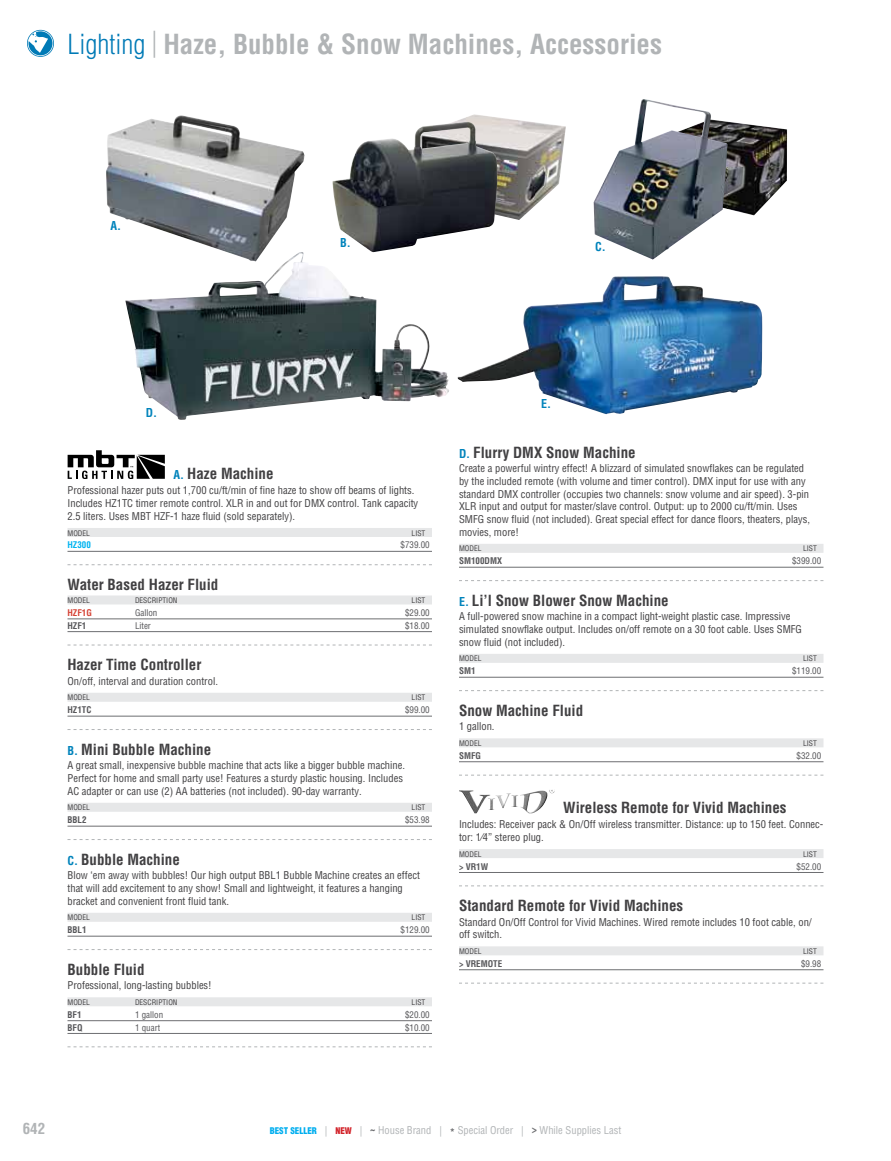
<style>
.page{position:relative;width:891px;height:1161px;background:#fff}
.page>*{position:absolute;margin:0;border:0;box-sizing:border-box;transform-origin:0 0}
.t1{font:700 condensed 27px "Helvetica LT Std";color:#b1b4b6}
.t2{font:700 condensed 15px "Helvetica LT Std";color:#414042}
.t3{font:700 condensed 15px "Helvetica LT Std";color:#b1b4b6}
.t4{font:700 condensed 12px "Helvetica LT Std";color:#0083bb}
.t5{font:condensed 10.5px/12.8px "Helvetica LT Std";color:#414042}
.t6{font:condensed 10.5px "Helvetica LT Std";color:#b1b4b6}
.t7{font:condensed 9px "Helvetica LT Std";color:#565659}
.t8{font:700 condensed 9px "Helvetica LT Std";color:#565659}
.t9{font:700 condensed 9px "Helvetica LT Std";color:#00b3f0}
.t10{font:700 condensed 9px "Helvetica LT Std";color:#d54134}
.t11{font:condensed 7.5px "Helvetica LT Std";color:#414042}
.s1{font-weight:300;color:#007ab6}
.s2{font-weight:300}
.s3{font-size:12px;color:#0083bb}
.s4{font-weight:900;font-size:9px;color:#00aeef}
.s5{font-weight:900;font-size:9px;color:#d2232a}
.s6{font-weight:700;color:#6d6e71}
</style>
<div class="page">
<svg style="left:27px;top:30px;width:27px;height:27px"></svg>
<img style="left:454px;top:114px;width:112px;height:106px">
<img style="left:332px;top:122px;width:165px;height:130px">
<img style="left:125px;top:252px;width:324px;height:168px">
<img style="left:457px;top:276px;width:305px;height:139px">
<svg style="left:68px;top:450px;width:97px;height:29px"></svg>
<div style="left:68px;top:528px;width:364px;height:9px;background:#e6e7e8"></div>
<hr style="left:68px;top:551px;width:364px;height:1px;background:#6d6e71">
<svg style="left:68px;top:564px;width:364px;height:1px"></svg>
<div style="left:68px;top:595px;width:364px;height:9px;background:#e6e7e8"></div>
<hr style="left:68px;top:619px;width:364px;height:1px;background:#6d6e71">
<hr style="left:68px;top:631px;width:364px;height:1px;background:#6d6e71">
<svg style="left:68px;top:645px;width:364px;height:1px"></svg>
<div style="left:68px;top:693px;width:364px;height:9px;background:#e6e7e8"></div>
<hr style="left:68px;top:716px;width:364px;height:1px;background:#6d6e71">
<svg style="left:68px;top:729px;width:364px;height:1px"></svg>
<div style="left:68px;top:803px;width:364px;height:9px;background:#e6e7e8"></div>
<hr style="left:68px;top:826px;width:364px;height:1px;background:#6d6e71">
<svg style="left:68px;top:839px;width:364px;height:1px"></svg>
<div style="left:68px;top:913px;width:364px;height:9px;background:#e6e7e8"></div>
<hr style="left:68px;top:936px;width:364px;height:1px;background:#6d6e71">
<svg style="left:68px;top:949px;width:364px;height:1px"></svg>
<div style="left:68px;top:997px;width:364px;height:9px;background:#e6e7e8"></div>
<hr style="left:68px;top:1020px;width:364px;height:1px;background:#6d6e71">
<hr style="left:68px;top:1033px;width:364px;height:1px;background:#6d6e71">
<svg style="left:68px;top:1046px;width:364px;height:1px"></svg>
<div style="left:459px;top:544px;width:365px;height:9px;background:#e6e7e8"></div>
<hr style="left:459px;top:567px;width:365px;height:1px;background:#6d6e71">
<svg style="left:459px;top:580px;width:365px;height:1px"></svg>
<div style="left:459px;top:654px;width:365px;height:9px;background:#e6e7e8"></div>
<hr style="left:459px;top:677px;width:365px;height:1px;background:#6d6e71">
<svg style="left:459px;top:690px;width:365px;height:1px"></svg>
<div style="left:459px;top:738px;width:365px;height:9px;background:#e6e7e8"></div>
<hr style="left:459px;top:761px;width:365px;height:1px;background:#6d6e71">
<svg style="left:459px;top:775px;width:365px;height:1px"></svg>
<img style="left:459px;top:790px;width:96px;height:23px">
<div style="left:459px;top:849px;width:365px;height:9px;background:#e6e7e8"></div>
<hr style="left:459px;top:872px;width:365px;height:1px;background:#6d6e71">
<svg style="left:459px;top:886px;width:365px;height:1px"></svg>
<div style="left:459px;top:946px;width:365px;height:9px;background:#e6e7e8"></div>
<hr style="left:459px;top:970px;width:365px;height:1px;background:#6d6e71">
<svg style="left:459px;top:983px;width:365px;height:1px"></svg>
<img style="left:728px;top:121px;width:59px;height:94px">
<img style="left:594px;top:99px;width:134px;height:161px">
<img style="left:106px;top:115px;width:199px;height:146px">
<h1 class="t1" style="left:68px;top:27px;width:596px"><span class="s1">Lighting</span> <span class="s2">|</span> Haze, Bubble &amp; Snow Machines, Accessories</h1>
<p class="t4" style="left:110px;top:218px;width:12px">a.</p>
<p class="t4" style="left:340px;top:235px;width:12px">b.</p>
<p class="t4" style="left:595px;top:239px;width:12px">c.</p>
<p class="t4" style="left:146px;top:405px;width:13px">d.</p>
<h2 class="t2" style="left:174px;top:465px;width:101px"><span class="s3">A.</span> Haze Machine</h2>
<p class="t5" style="left:68px;top:484px;width:352px">Professional hazer puts out 1,700 cu/ft/min of fine haze to show off beams of lights.<br>I ncludes HZ1TC timer remote control. XLR in and out for DMX control. Tank capacity<br>2.5 liters. Uses MBTHZF-1 haze fluid (sold separately).</p>
<p class="t11" style="left:68px;top:528px;width:9px">Model</p>
<p class="t11" style="left:412px;top:528px;width:15px">List</p>
<p class="t9" style="left:68px;top:540px;width:25px">HZ300</p>
<p class="t7" style="left:400px;top:540px;width:31px">$739.00</p>
<h2 class="t2" style="left:68px;top:575px;width:152px">Water Based Hazer Fluid</h2>
<p class="t11" style="left:68px;top:596px;width:11px">Model</p>
<p class="t11" style="left:135px;top:596px;width:10px">Descr</p>
<p class="t11" style="left:156px;top:596px;width:23px">iption</p>
<p class="t11" style="left:412px;top:596px;width:15px">List</p>
<p class="t10" style="left:68px;top:607px;width:26px">HZF1G</p>
<p class="t7" style="left:135px;top:607px;width:24px">Gallon</p>
<p class="t7" style="left:405px;top:607px;width:26px">$29.00</p>
<p class="t8" style="left:68px;top:620px;width:20px">HZF1</p>
<p class="t7" style="left:135px;top:620px;width:17px">Liter</p>
<p class="t7" style="left:405px;top:620px;width:26px">$18.00</p>
<h2 class="t2" style="left:68px;top:656px;width:135px">Hazer Time Controller</h2>
<p class="t5" style="left:68px;top:674px;width:152px">On/off, interval and duration control.</p>
<p class="t11" style="left:68px;top:693px;width:9px">Model</p>
<p class="t11" style="left:412px;top:693px;width:15px">List</p>
<p class="t8" style="left:68px;top:704px;width:25px">HZ1TC</p>
<p class="t7" style="left:405px;top:704px;width:26px">$99.00</p>
<h2 class="t2" style="left:68px;top:740px;width:145px"><span class="s3">b.</span> Mini Bubble Machine</h2>
<p class="t5" style="left:68px;top:759px;width:339px">A great small, inexpensive bubble machine that acts like a bigger bubble machine.<br>Perfect for home and small party use! Features a sturdy plastic housing. I ncludes<br>AC adapter or can use (2) AA batteries (not included). 90-day warranty.</p>
<p class="t11" style="left:68px;top:803px;width:9px">Model</p>
<p class="t11" style="left:412px;top:803px;width:15px">List</p>
<p class="t8" style="left:68px;top:814px;width:21px">BBL2</p>
<p class="t7" style="left:405px;top:814px;width:26px">$53.98</p>
<h2 class="t2" style="left:68px;top:850px;width:114px"><span class="s3">C.</span> Bubble Machine</h2>
<p class="t5" style="left:68px;top:869px;width:354px">Blow ‘em away with bubbles! Our high output BBL1 Bubble Machine creates an effect that will add excitement to any show! Small and lightweight, it features a hanging bracket and convenient front fluid tank.</p>
<p class="t11" style="left:68px;top:913px;width:9px">Model</p>
<p class="t11" style="left:412px;top:913px;width:15px">List</p>
<p class="t8" style="left:68px;top:924px;width:21px">BBL1</p>
<p class="t7" style="left:400px;top:924px;width:31px">$129.00</p>
<h2 class="t2" style="left:68px;top:960px;width:79px">Bubble Fluid</h2>
<p class="t5" style="left:68px;top:979px;width:146px">Professional, long-lasting bubbles!</p>
<p class="t11" style="left:68px;top:997px;width:11px">Model</p>
<p class="t11" style="left:135px;top:997px;width:10px">Descr</p>
<p class="t11" style="left:156px;top:997px;width:23px">iption</p>
<p class="t11" style="left:412px;top:997px;width:15px">List</p>
<p class="t8" style="left:68px;top:1009px;width:16px">BF1</p>
<p class="t7" style="left:135px;top:1009px;width:30px">1 gallon</p>
<p class="t7" style="left:405px;top:1009px;width:26px">$20.00</p>
<p class="t8" style="left:68px;top:1022px;width:17px">BFQ</p>
<p class="t7" style="left:135px;top:1022px;width:27px">1 quart</p>
<p class="t7" style="left:405px;top:1022px;width:26px">$10.00</p>
<p class="t4" style="left:541px;top:396px;width:11px">e.</p>
<h2 class="t2" style="left:459px;top:443px;width:178px"><span class="s3">D.</span> Flurry DMX Snow Machine</h2>
<p class="t5" style="left:459px;top:462px;width:353px">Create a powerful wintry effect! A blizzard of simulated snowflakes can be regulated by the included remote (with volume and timer control). DMX input for use with any standard DMX controller (occupies two channels: snow volume and air speed). 3-pin XLR input and output for master/slave control. Output: up to 2000 cu/ft/min. Uses SMFG snow fluid (not included). G reat special effect for dance floors, theaters, plays, movies, more!</p>
<p class="t11" style="left:459px;top:544px;width:9px">Model</p>
<p class="t11" style="left:803px;top:544px;width:15px">List</p>
<p class="t8" style="left:459px;top:555px;width:45px">SM100DMX</p>
<p class="t7" style="left:792px;top:555px;width:31px">$399.00</p>
<h2 class="t2" style="left:459px;top:591px;width:211px"><span class="s3">E.</span> Li’l Snow Blower Snow Machine</h2>
<p class="t5" style="left:459px;top:610px;width:341px">A full-powered snow machine in a compact light-weight plastic case. I mpressive simulated snowflake output. I ncludes on/off remote on a 30 foot cable. Uses SMFG snow fluid (not included).</p>
<p class="t11" style="left:459px;top:654px;width:9px">Model</p>
<p class="t11" style="left:803px;top:654px;width:15px">List</p>
<p class="t8" style="left:459px;top:665px;width:18px">SM1</p>
<p class="t7" style="left:792px;top:665px;width:31px">$119.00</p>
<h2 class="t2" style="left:459px;top:701px;width:126px">Snow Machine Fluid</h2>
<p class="t5" style="left:459px;top:720px;width:37px">1 gallon.</p>
<p class="t11" style="left:459px;top:739px;width:9px">Model</p>
<p class="t11" style="left:803px;top:739px;width:15px">List</p>
<p class="t8" style="left:459px;top:750px;width:24px">SMFG</p>
<p class="t7" style="left:796px;top:750px;width:26px">$32.00</p>
<h2 class="t2" style="left:563px;top:798px;width:225px">Wireless Remote for Vivid Machines</h2>
<p class="t5" style="left:459px;top:818px;width:366px">I ncludes: Receiver pack &amp; On/Off wireless transmitter. Distance: up to 150 feet. Connec&shy;tor: 1⁄4” stereo plug.</p>
<p class="t11" style="left:459px;top:849px;width:9px">Model</p>
<p class="t11" style="left:803px;top:849px;width:15px">List</p>
<p class="t8" style="left:459px;top:861px;width:31px">&gt; VR1W</p>
<p class="t7" style="left:796px;top:861px;width:26px">$52.00</p>
<h2 class="t2" style="left:459px;top:896px;width:226px">Standard Remote for Vivid Machines</h2>
<p class="t5" style="left:459px;top:915px;width:354px">Standard On/Off Control for Vivid Machines. Wired remote includes 10 foot cable, on/ off switch.</p>
<p class="t11" style="left:459px;top:947px;width:9px">Model</p>
<p class="t11" style="left:803px;top:947px;width:15px">List</p>
<p class="t8" style="left:459px;top:958px;width:44px">&gt; VREMOTE</p>
<p class="t7" style="left:801px;top:958px;width:22px">$9.98</p>
<h2 class="t3" style="left:23px;top:1119px;width:24px">642</h2>
<p class="t6" style="left:270px;top:1124px;width:353px"><span class="s4">BEST SELLER</span> | <span class="s5">NEW</span> | <span class="s6">~</span> House Brand | <span class="s6">*</span> Special Order | <span class="s6">&gt;</span> While Supplies Last</p>
</div>
